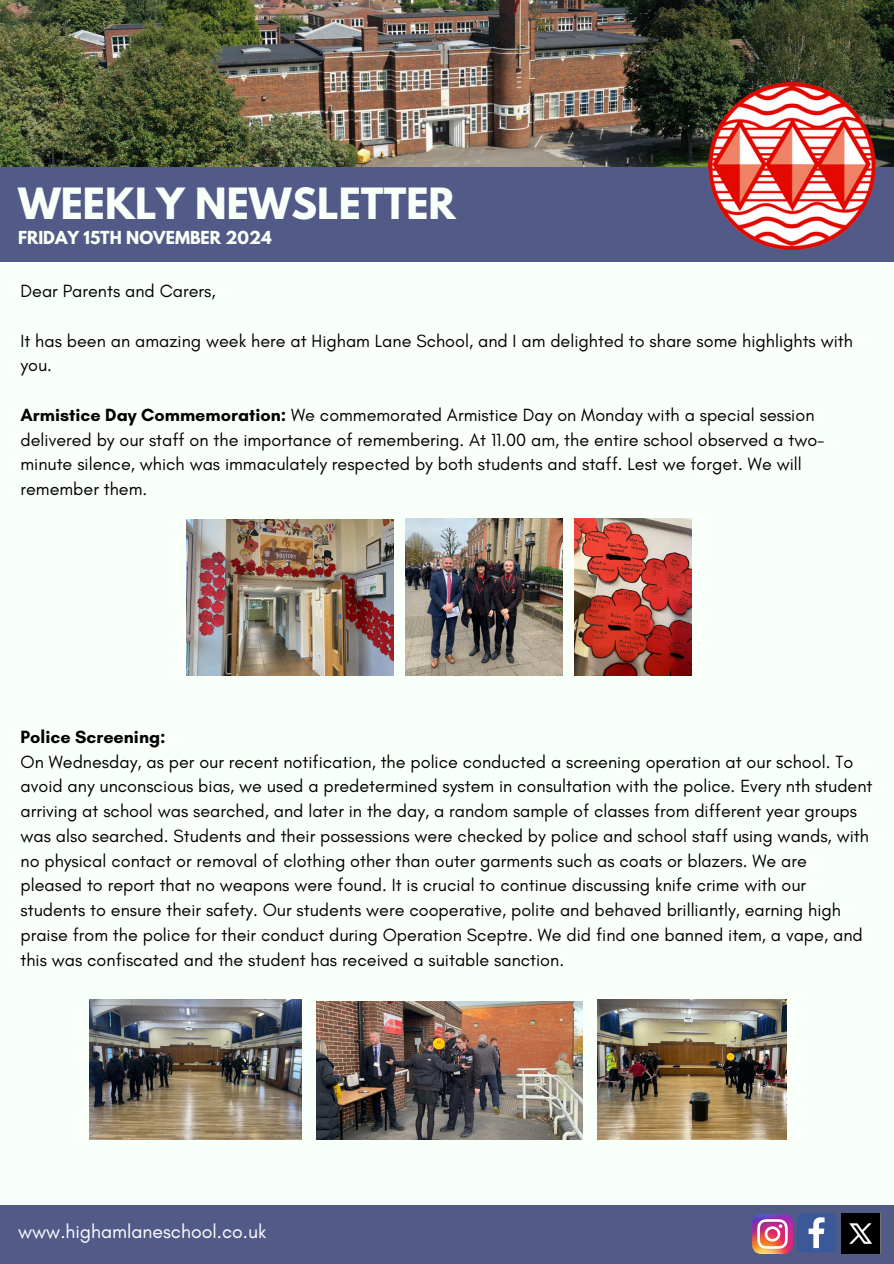
<style>
.page{position:relative;width:894px;height:1264px;background:#fff}
.page>*{position:absolute;margin:0;border:0;box-sizing:border-box;transform-origin:0 0}
.t1{font:700 38.1px "League Spartan";color:#f9fff9}
.t2{font:19.5px "Glacial Indifference";color:#fff}
.t3{font:18px/24.8px "Glacial Indifference";color:#000}
.t4{font:700 15.9px "League Spartan";color:#f9fff9}
.s1{font-weight:700}
</style>
<div class="page">
<div style="left:0;top:0;width:893px;height:1263px;background:#f9fff9"></div>
<img style="left:0;top:0;width:893px;height:166px">
<div style="left:0;top:167px;width:893px;height:95px;background:#525b88"></div>
<div style="left:0;top:1205px;width:893px;height:58px;background:#525b88"></div>
<img style="left:708px;top:83px;width:166px;height:166px">
<img style="left:752px;top:1214px;width:39px;height:39px">
<svg style="left:797px;top:1213px;width:39px;height:39px;background:#5b73a8"></svg>
<img style="left:841px;top:1213px;width:39px;height:40px">
<img style="left:89px;top:999px;width:212px;height:140px">
<img style="left:316px;top:1001px;width:266px;height:138px">
<img style="left:597px;top:999px;width:188px;height:140px">
<img style="left:186px;top:519px;width:207px;height:156px">
<img style="left:405px;top:518px;width:157px;height:157px">
<img style="left:574px;top:518px;width:117px;height:157px">
<p class="t1" style="left:18px;top:184px;width:439px">WEEKLY NEWSLETTER</p>
<p class="t4" style="left:18px;top:229px;width:255px">FRIDAY 15TH NOVEMBER 2024</p>
<p class="t3" style="left:21px;top:278px;width:196px">Dear Parents and Carers,</p>
<h1 class="t3" style="left:21px;top:328px;width:833px">It has been an amazing week here at Higham Lane School, and I am delighted to share some highlights with you.</h1>
<h1 class="t3" style="left:21px;top:402px;width:805px"><span class="s1">Armistice Day Commemoration:</span> We commemorated Armistice Day on Monday with a special session delivered by our staff on the importance of remembering. At 11.00 am, the entire school observed a two&shy;minute silence, which was immaculately respected by both students and staff. Lest we forget. We will remember them.</h1>
<h1 class="t3" style="left:21px;top:724px;width:853px"><span class="s1">Police Screening:<br></span>On Wednesday, as per our recent notification, the police conducted a screening operation at our school. To avoid any unconscious bias, we used a predetermined system in consultation with the police. Every nth student arriving at school was searched, and later in the day, a random sample of classes from different year groups was also searched. Students and their possessions were checked by police and school staff using wands, with no physical contact or removal of clothing other than outer garments such as coats or blazers. We are pleased to report that no weapons were found. It is crucial to continue discussing knife crime with our students to ensure their safety. Our students were cooperative, polite and behaved brilliantly, earning high praise from the police for their conduct during Operation Sceptre. We did find one banned item, a vape, and this was confiscated and the student has received a suitable sanction.</h1>
<h1 class="t2" style="left:18px;top:1219px;width:250px">www.highamlaneschool.co.uk</h1>
</div>
